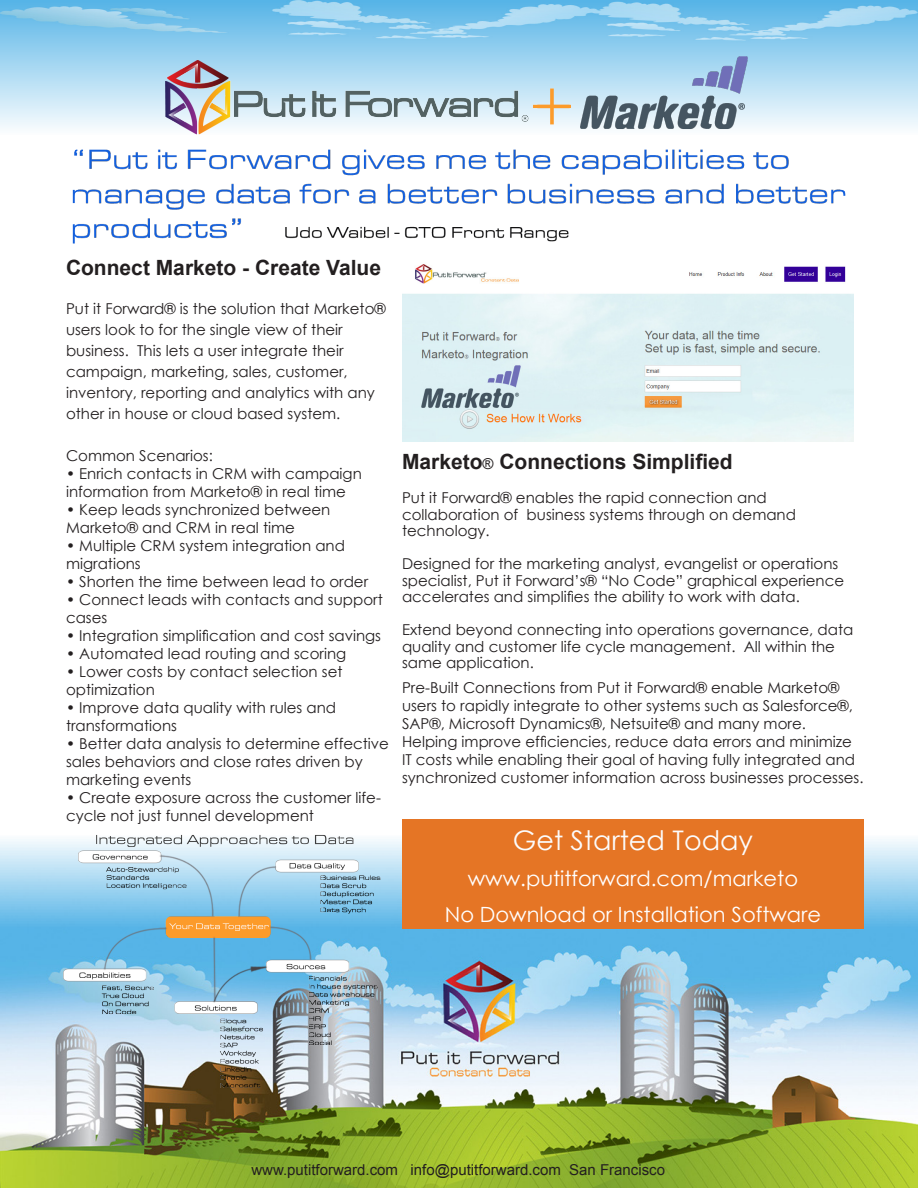
<style>
.page{position:relative;width:918px;height:1188px;background:#fff}
.page>*{position:absolute;margin:0;border:0;box-sizing:border-box;transform-origin:0 0}
.t1{font:27px "Century Gothic";color:#fcfcfc}
.t2{font:21px "Century Gothic";color:#fff}
.t3{font:700 21px "Arial";color:#231f20}
.t4{font:15px/18px "Century Gothic";color:#231f20}
.t5{font:15px "Arial";color:#231f20}
.s1{font-weight:400;font-size:15px}
</style>
<div class="page">
<img style="left:0;top:839px;width:918px;height:349px">
<img style="left:0;top:1px;width:918px;height:127px">
<div style="left:402px;top:819px;width:462px;height:110px;background:#e57525"></div>
<img style="left:72px;top:149px;width:774px;height:95px">
<img style="left:59px;top:834px;width:324px;height:256px">
<img style="left:157px;top:55px;width:602px;height:80px">
<img style="left:402px;top:264px;width:451px;height:178px">
<p class="t3" style="left:66px;top:252px;width:317px">Connect Marketo - Create Value</p>
<p class="t4" style="left:66px;top:298px;width:321px;line-height:21px">Put it Forward® is the solution that Marketo® users look to for the single view of their business. This lets a user integrate their campaign, marketing, sales, customer, inventory, reporting and analytics with any other in house or cloud based system.</p>
<p class="t4" style="left:66px;top:446px;width:148px">Common Scenarios:</p>
<p class="t4" style="left:66px;top:464px;width:297px">• Enrich contacts in CRM with campaign information from Marketo® in real time</p>
<p class="t4" style="left:66px;top:500px;width:266px">• Keep leads synchronized between<br>Marketo® and CRM in real time</p>
<p class="t4" style="left:66px;top:536px;width:281px">• Multiple CRM system integration and migrations</p>
<p class="t4" style="left:66px;top:572px;width:304px">• Shorten the time between lead to order</p>
<p class="t4" style="left:66px;top:590px;width:318px">• Connect leads with contacts and support cases</p>
<p class="t4" style="left:66px;top:626px;width:317px">• Integration simplification and cost savings</p>
<p class="t4" style="left:66px;top:644px;width:282px">• Automated lead routing and scoring</p>
<p class="t4" style="left:66px;top:662px;width:278px">• Lower costs by contact selection set optimization</p>
<p class="t4" style="left:66px;top:698px;width:272px">• Improve data quality with rules and transformations</p>
<p class="t4" style="left:66px;top:734px;width:325px">• Better data analysis to determine effective sales behaviors and close rates driven by marketing events</p>
<p class="t4" style="left:66px;top:788px;width:317px">• Create exposure across the customer life&shy;cycle not just funnel development</p>
<p class="t3" style="left:402px;top:446px;width:332px">Marketo<span class="s1">®</span> Connections Simplified</p>
<p class="t4" style="left:402px;top:489px;width:396px;line-height:16.5px">Put it Forward® enables the rapid connection and collaboration of business systems through on demand technology.</p>
<p class="t4" style="left:402px;top:555px;width:444px;line-height:16.5px">Designed for the marketing analyst, evangelist or operations specialist, Put it Forward’s® “No Code” graphical experience accelerates and simplifies the ability to work with data.</p>
<p class="t4" style="left:402px;top:621px;width:453px;line-height:16.5px">Extend beyond connecting into operations governance, data quality and customer life cycle management. All within the same application.</p>
<p class="t4" style="left:402px;top:678px;width:463px">Pre-Built Connections from Put it Forward® enable Marketo® users to rapidly integrate to other systems such as Salesforce®, SAP®, Microsoft Dynamics®, Netsuite® and many more.<br>Helping improve efficiencies, reduce data errors and minimize IT costs while enabling their goal of having fully integrated and synchronized customer information across businesses processes.</p>
<p class="t1" style="left:513px;top:821px;width:242px">Get Started Today</p>
<p class="t2" style="left:468px;top:863px;width:332px">www.putitforward.com/marketo</p>
<p class="t2" style="left:445px;top:899px;width:378px">No Download or Installation Software</p>
<p class="t5" style="left:251px;top:1159px;width:415px">www.putitforward.com info@putitforward.com San Francisco</p>
</div>
